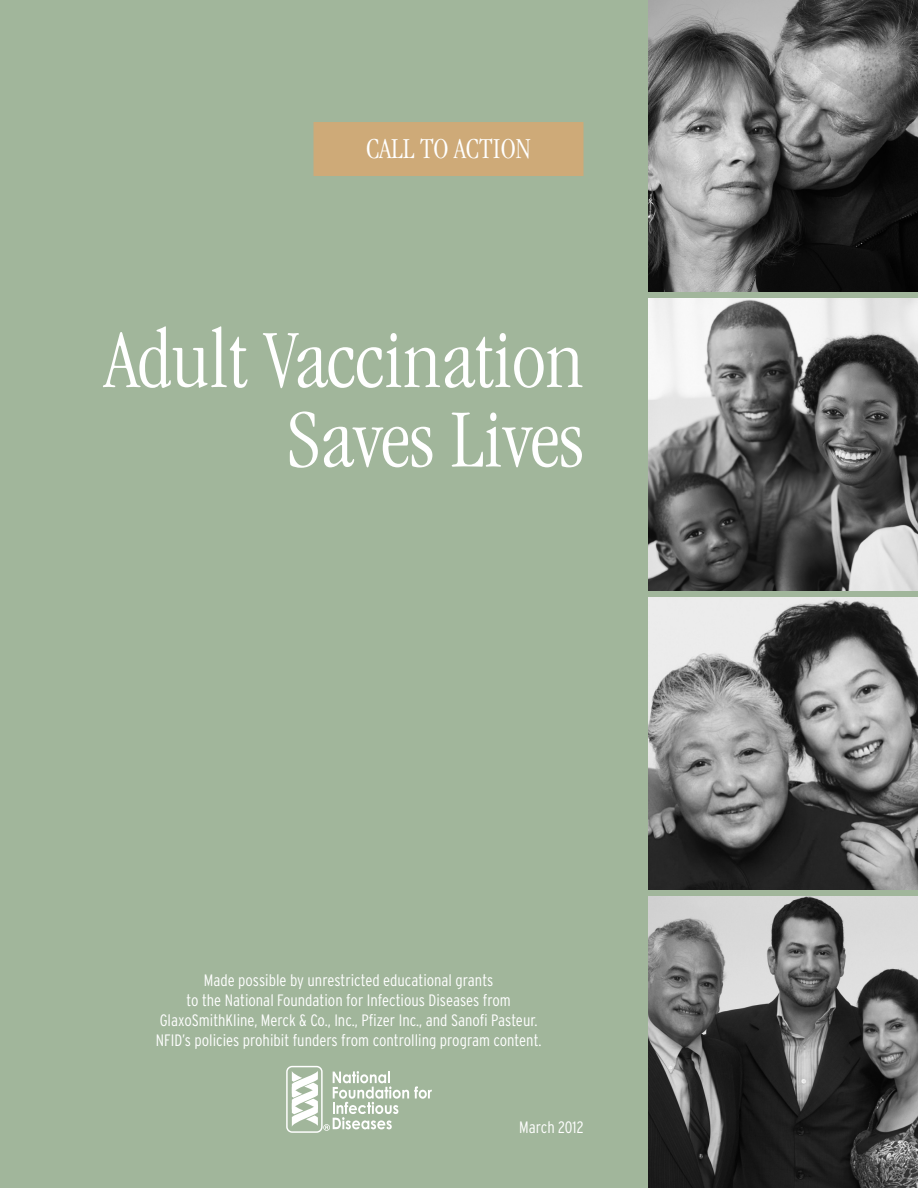
<style>
.page{position:relative;width:918px;height:1188px;background:#a1b69b}
.page>*{position:absolute;margin:0;border:0;box-sizing:border-box;transform-origin:0 0}
.t1{font:300 condensed 85.5px/79.5px "Garamond";color:#fff;text-align:right}
.t2{font:300 condensed 30px "Garamond";color:#fff}
.t3{font:300 condensed 16.5px/19.8px "Interstate";color:#fff;text-align:center}
</style>
<div class="page">
<div style="left:286px;top:1066px;width:37px;height:67px;border:1px solid #fff;border-radius:5px"></div>
<svg style="left:292px;top:1071px;width:140px;height:60px"></svg>
<div style="left:314px;top:122px;width:270px;height:54px;background:#ceaa78"></div>
<img style="left:648px;top:0;width:270px;height:292px">
<img style="left:648px;top:896px;width:270px;height:292px">
<img style="left:648px;top:299px;width:270px;height:291px">
<img style="left:649px;top:598px;width:269px;height:291px">
<p class="t2" style="left:366px;top:133px;width:166px">CALL TO ACTION</p>
<p class="t1" style="left:105px;top:320px;width:480px">Adult Vaccination<br>Saves Lives</p>
<p class="t3" style="left:156px;top:970px;width:387px">Made possible by unrestricted educational grants<br>to the National Foundation for Infectious Diseases from GlaxoSmithKline, Merck &amp; Co., Inc., Pfizer Inc., and Sanofi Pasteur.<br>NFID’s policies prohibit funders from controlling program content.</p>
<p class="t3" style="left:519px;top:1117px;width:66px">March 2012</p>
</div>
